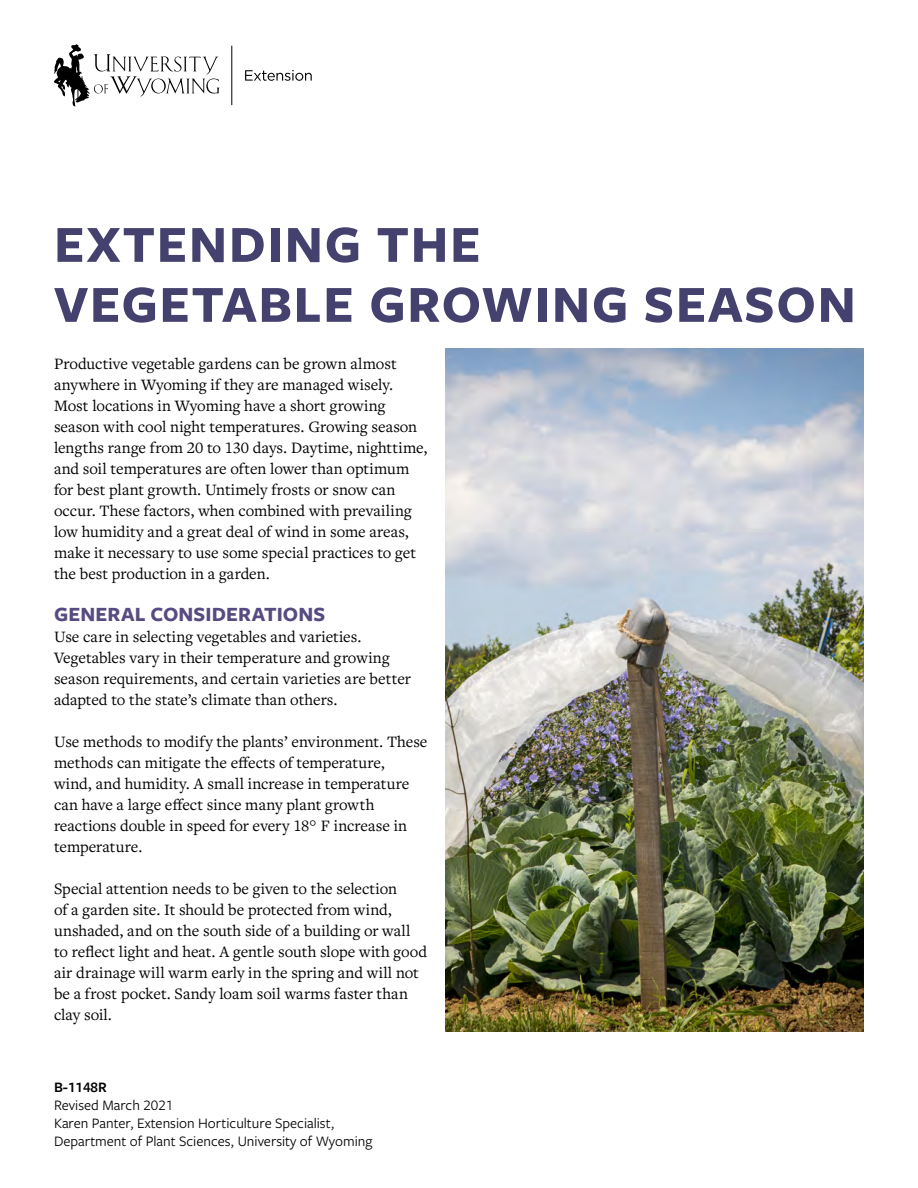
<style>
.page{position:relative;width:918px;height:1188px;background:#fff}
.page>*{position:absolute;margin:0;border:0;box-sizing:border-box;transform-origin:0 0}
.t1{font:700 54px/60px "Freight Sans Pro";letter-spacing:.03em;color:#45416e}
.t2{font:700 21px "Freight Sans Pro";letter-spacing:.005em;color:#584b81}
.Body{font:16.5px/21px "Freight Text Pro";color:#000}
.t3{font:15px/18px "Freight Sans Pro";color:#000}
.t4{font:600 15px "Freight Sans Pro";color:#000}
</style>
<div class="page">
<hr style="left:231px;top:46px;width:1px;height:59px;background:#000">
<svg style="left:245px;top:70px;width:67px;height:11px"></svg>
<svg style="left:54px;top:44px;width:165px;height:63px"></svg>
<img style="left:446px;top:348px;width:418px;height:684px">
<p class="t1" style="left:54px;top:212px;width:803px">EXTENDING THE<br>VEGETABLE GROWING SEASON</p>
<p class="Body" style="left:54px;top:353px;width:375px">Productive vegetable gardens can be grown almost anywhere in Wyoming if they are managed wisely.<br>Most locations in Wyoming have a short growing season with cool night temperatures. Growing season lengths range from 20 to 130 days. Daytime, nighttime, and soil temperatures are often lower than optimum for best plant growth. Untimely frosts or snow can occur. These factors, when combined with prevailing low humidity and a great deal of wind in some areas, make it necessary to use some special practices to get the best production in a garden.</p>
<h1 class="t2" style="left:54px;top:600px;width:273px">GENERAL CONSIDERATIONS</h1>
<p class="Body" style="left:54px;top:626px;width:358px">Use care in selecting vegetables and varieties.<br>Vegetables vary in their temperature and growing season requirements, and certain varieties are better adapted to the state’s climate than others.</p>
<p class="Body" style="left:54px;top:731px;width:375px">Use methods to modify the plants’ environment. These methods can mitigate the effects of temperature,<br>wind, and humidity. A small increase in temperature can have a large effect since many plant growth reactions double in speed for every 18° F increase in temperature.</p>
<p class="Body" style="left:54px;top:878px;width:375px">Special attention needs to be given to the selection<br>of a garden site. It should be protected from wind, unshaded, and on the south side of a building or wall to reflect light and heat. A gentle south slope with good air drainage will warm early in the spring and will not be a frost pocket. Sandy loam soil warms faster than clay soil.</p>
<p class="t4" style="left:54px;top:1077px;width:54px">B‑1148R</p>
<p class="t3" style="left:54px;top:1096px;width:121px">Revised March 2021</p>
<p class="t3" style="left:54px;top:1114px;width:320px">Karen Panter, Extension Horticulture Specialist,<br>Department of Plant Sciences, University of Wyoming</p>
</div>
